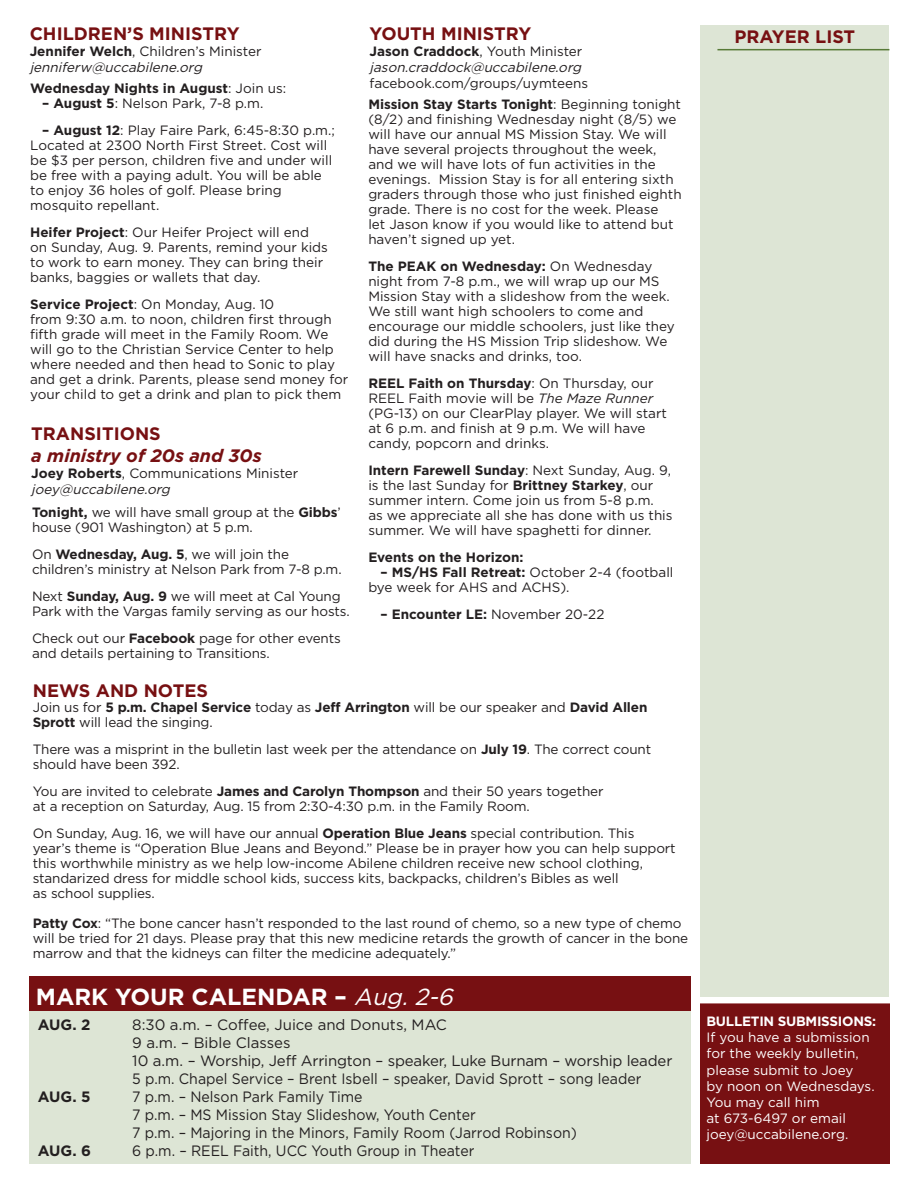
<style>
.page{position:relative;width:918px;height:1188px;background:#fff}
.page>*{position:absolute;margin:0;border:0;box-sizing:border-box;transform-origin:0 0}
.t1{font:700 23.25px "Gotham";color:#fff}
.t2{font:700 18px "Gotham";color:#771012}
.t3{font:italic 700 18px "Gotham";color:#771012}
.t4{font:15px/18px "Gotham";color:#231f20}
.t5{font:15px/18px "Gotham";color:#231f20;scale:.94 1}
.t6{font:700 15px "Gotham";letter-spacing:-.01em;color:#231f20}
.t7{font:13.5px/15px "Gotham";letter-spacing:-.01em;color:#231f20}
.t8{font:13.5px/16.2px "Gotham";color:#fff}
.t9{font:italic 13.5px/16.2px "Gotham";color:#231f20}
.t10{font:700 13.5px "Gotham";color:#231f20}
.t11{font:700 13.5px "Gotham";letter-spacing:-.02em;color:#fff}
.s1{font-weight:700;font-style:normal}
.s2{font-style:normal}
.s3{font-weight:400}
.s4{font-weight:700}
.s5{font-style:italic}
.s6{font-weight:400;font-style:italic}
</style>
<div class="page">
<div style="left:700px;top:1003px;width:189px;height:160px;background:#771012"></div>
<div style="left:700px;top:25px;width:189px;height:972px;background:#dde5d5"></div>
<hr style="left:717px;top:49px;width:172px;height:1px;background:#577a37">
<div style="left:29px;top:976px;width:662px;height:38px;background:#771012"></div>
<div style="left:29px;top:1011px;width:662px;height:153px;background:#dde5d5"></div>
<h2 class="t2" style="left:30px;top:23px;width:211px">CHILDREN’S MINISTRY</h2>
<p class="t9" style="left:30px;top:43px;width:233px"><span class="s1">Jennifer Welch</span><span class="s2">, Children’s Minister </span>jenniferw@uccabilene.org</p>
<p class="t10" style="left:30px;top:81px;width:258px">Wednesday Nights in August<span class="s3">: Join us:</span></p>
<p class="t7" style="left:42px;top:96px;width:223px"><span class="s4">– August 5</span>: Nelson Park, 7-8 p.m.</p>
<p class="t7" style="left:30px;top:123px;width:306px;text-indent:12px"><span class="s4">– August 12</span>: Play Faire Park, 6:45-8:30 p.m.; Located at 2300 North First Street. Cost will be $3 per person, children five and under will be free with a paying adult. You will be able to enjoy 36 holes of golf. Please bring mosquito repellant.</p>
<p class="t7" style="left:30px;top:225px;width:299px"><span class="s4">Heifer Project</span>: Our Heifer Project will end on Sunday, Aug. 9. Parents, remind your kids to work to earn money. They can bring their banks, baggies or wallets that day.</p>
<p class="t7" style="left:30px;top:297px;width:320px"><span class="s4">Service Project</span>: On Monday, Aug. 10<br>from 9:30 a.m. to noon, children first through fifth grade will meet in the Family Room. We will go to the Christian Service Center to help where needed and then head to Sonic to play and get a drink. Parents, please send money for your child to get a drink and plan to pick them</p>
<h2 class="t2" style="left:31px;top:424px;width:131px">TRANSITIONS</h2>
<h2 class="t3" style="left:31px;top:445px;width:232px">a ministry of 20s and 30s</h2>
<p class="t7" style="left:31px;top:465px;width:269px;line-height:16.2px"><span class="s4">Joey Roberts</span>, Communications Minister <span class="s5">joey@uccabilene.org</span></p>
<p class="t7" style="left:32px;top:504px;width:310px"><span class="s4">Tonight,</span> we will have small group at the <span class="s4">Gibbs</span>’ house (901 Washington) at 5 p.m.</p>
<p class="t7" style="left:32px;top:546px;width:311px">On <span class="s4">Wednesday, Aug. 5</span>, we will join the children’s ministry at Nelson Park from 7-8 p.m.</p>
<p class="t7" style="left:32px;top:588px;width:319px">Next <span class="s4">Sunday, Aug. 9</span> we will meet at Cal Young<br>Park with the Vargas family serving as our hosts.</p>
<p class="t7" style="left:32px;top:630px;width:310px">Check out our <span class="s4">Facebook</span> page for other events and details pertaining to Transitions.</p>
<h2 class="t2" style="left:370px;top:23px;width:163px">YOUTH MINISTRY</h2>
<p class="t9" style="left:370px;top:43px;width:216px"><span class="s1">Jason Craddock</span><span class="s2">, Youth Minister </span>jason.craddock@uccabilene.org</p>
<p class="t7" style="left:368px;top:73px;width:314px;line-height:21.3px">facebook.com/groups/uymteens<br><span class="s4">Mission Stay Starts Tonight</span>: Beginning tonight</p>
<p class="t7" style="left:368px;top:112px;width:315px">(8/2) and finishing Wednesday night (8/5) we will have our annual MS Mission Stay. We will have several projects throughout the week, and we will have lots of fun activities in the evenings. Mission Stay is for all entering sixth graders through those who just finished eighth grade. There is no cost for the week. Please<br>let Jason know if you would like to attend but haven’t signed up yet.</p>
<p class="t7" style="left:368px;top:259px;width:308px"><span class="s4">The PEAK on Wednesday:</span> On Wednesday night from 7-8 p.m., we will wrap up our MS Mission Stay with a slideshow from the week.<br>We still want high schoolers to come and encourage our middle schoolers, just like they did during the HS Mission Trip slideshow. We will have snacks and drinks, too.</p>
<p class="t7" style="left:368px;top:376px;width:300px"><span class="s4">REEL Faith on Thursday</span>: On Thursday, our REEL Faith movie will be <span class="s5">The Maze Runner </span>(PG-13) on our ClearPlay player. We will start at 6 p.m. and finish at 9 p.m. We will have candy, popcorn and drinks.</p>
<p class="t7" style="left:368px;top:463px;width:306px"><span class="s4">Intern Farewell Sunday</span>: Next Sunday, Aug. 9, is the last Sunday for <span class="s4">Brittney Starkey</span>, our summer intern. Come join us from 5-8 p.m.<br>as we appreciate all she has done with us this summer. We will have spaghetti for dinner.</p>
<p class="t10" style="left:368px;top:550px;width:157px">Events on the Horizon:</p>
<p class="t7" style="left:368px;top:565px;width:307px;text-indent:12px"><span class="s4">– MS/HS Fall Retreat:</span> October 2-4 (football bye week for AHS and ACHS).</p>
<p class="t10" style="left:380px;top:607px;width:225px">– Encounter LE: <span class="s3">November 20-22</span></p>
<h2 class="t2" style="left:33px;top:680px;width:177px">NEWS AND NOTES</h2>
<p class="t7" style="left:33px;top:700px;width:616px">Join us for <span class="s4">5 p.m. Chapel Service</span> today as <span class="s4">Jeff Arrington</span> will be our speaker and <span class="s4">David Allen<br>Sprott</span> will lead the singing.</p>
<p class="t7" style="left:33px;top:742px;width:620px">There was a misprint in the bulletin last week per the attendance on <span class="s4">July 19</span>. The correct count should have been 392.</p>
<p class="t7" style="left:33px;top:784px;width:572px">You are invited to celebrate <span class="s4">James and Carolyn Thompson</span> and their 50 years together at a reception on Saturday, Aug. 15 from 2:30-4:30 p.m. in the Family Room.</p>
<p class="t7" style="left:33px;top:826px;width:644px">On Sunday, Aug. 16, we will have our annual <span class="s4">Operation Blue Jeans</span> special contribution. This year’s theme is “Operation Blue Jeans and Beyond.” Please be in prayer how you can help support this worthwhile ministry as we help low-income Abilene children receive new school clothing, standarized dress for middle school kids, success kits, backpacks, children’s Bibles as well<br>as school supplies.</p>
<p class="t7" style="left:33px;top:915px;width:657px"><span class="s4">Patty Cox</span>: “The bone cancer hasn’t responded to the last round of chemo, so a new type of chemo will be tried for 21 days. Please pray that this new medicine retards the growth of cancer in the bone marrow and that the kidneys can filter the medicine adequately.”</p>
<h1 class="t1" style="left:36px;top:983px;width:424px">MARK YOUR CALENDAR – <span class="s6">Aug.2-6</span></h1>
<p class="t6" style="left:38px;top:1016px;width:54px">AUG. 2</p>
<p class="t4" style="left:132px;top:1016px;width:542px">8:30 a.m. – Coffee, Juice and Donuts, MAC<br>9 a.m. – Bible Classes<br>10 a.m. – Worship, Jeff Arrington – speaker, Luke Burnam – worship leader 5 p.m. Chapel Service – Brent Isbell – speaker, David Sprott – song leader</p>
<p class="t6" style="left:38px;top:1088px;width:54px">AUG. 5</p>
<p class="t5" style="left:132px;top:1088px;width:475px">7 p.m. – Nelson Park Family Time<br>7 p.m. – MS Mission Stay Slideshow, Youth Center<br>7 p.m. – Majoring in the Minors, Family Room (Jarrod Robinson)</p>
<p class="t6" style="left:38px;top:1142px;width:55px">AUG. 6</p>
<p class="t5" style="left:132px;top:1142px;width:365px">6 p.m. – REEL Faith, UCC Youth Group in Theater</p>
<h2 class="t2" style="left:735px;top:26px;width:122px">PRAYER LIST</h2>
<p class="t11" style="left:707px;top:1013px;width:171px">BULLETIN SUBMISSIONS:</p>
<p class="t8" style="left:707px;top:1029px;width:170px">If you have a submission for the weekly bulletin, please submit to Joey<br>by noon on Wednesdays.<br>You may call him<br>at 673-6497 or email joey@uccabilene.org.</p>
</div>
